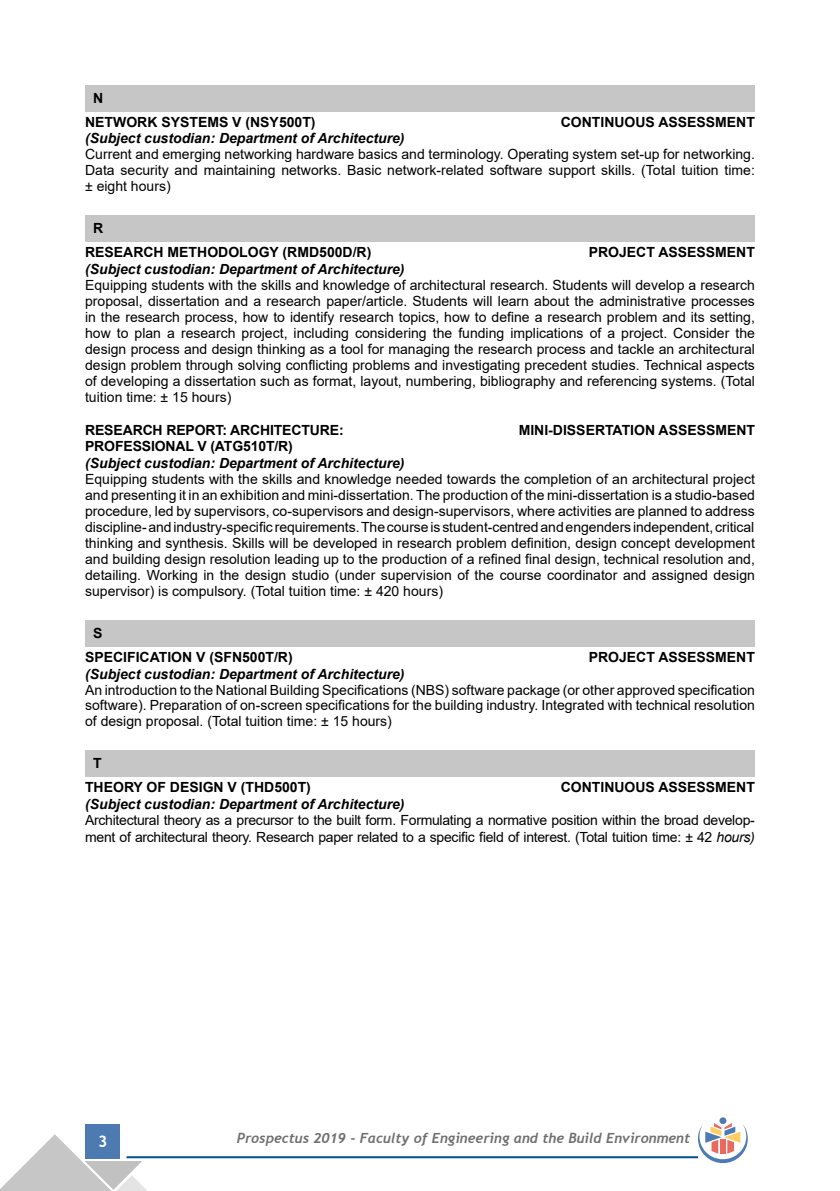
<style>
.page{position:relative;width:840px;height:1191px;background:#fff}
.page>*{position:absolute;margin:0;border:0;box-sizing:border-box;transform-origin:0 0}
.t1{font:700 16px "Trebuchet MS";color:#fff}
.t2{font:14px/16px "Arial";color:#000;text-align:justify}
.t3{font:700 14px/24px "Arial";color:#000}
.t4{font:italic 700 14px "Arial";color:#000}
.t5{font:14px/16.8px "Arial";letter-spacing:-.02em;color:#000}
.t6{font:italic 700 14px "Trebuchet";color:#706f6f}
.s1{font-style:italic}
</style>
<div class="page">
<div style="left:86px;top:1124px;width:34px;height:34px;background:#4c7ab1"></div>
<hr style="left:126px;top:1156px;width:571px;height:2px;background:#005092">
<svg style="left:0;top:1134px;width:148px;height:57px"></svg>
<div style="left:719px;top:1117px;width:7px;height:7px;background:#4c7ab1;border-radius:50%"></div>
<svg style="left:697px;top:1123px;width:50px;height:40px"></svg>
<div style="left:85px;top:85px;width:669px;height:26px;background:#c6c6c6"></div>
<div style="left:85px;top:215px;width:669px;height:26px;background:#c6c6c6"></div>
<div style="left:85px;top:620px;width:669px;height:26px;background:#c6c6c6"></div>
<div style="left:85px;top:750px;width:669px;height:26px;background:#c6c6c6"></div>
<p class="t3" style="left:85px;top:86px;width:232px;text-indent:8px">N<br>NETWORK SYSTEMS V (NSY500T)</p>
<p class="t3" style="left:560px;top:110px;width:195px">CONTINUOUS ASSESSMENT</p>
<p class="t4" style="left:85px;top:129px;width:321px">(Subject custodian: Department of Architecture)</p>
<p class="t2" style="left:85px;top:146px;width:671px">Current and emerging networking hardware basics and terminology. Operating system set-up for networking.<br>Data security and maintaining networks. Basic network-related software support skills. (Total tuition time: ± eight hours)</p>
<p class="t3" style="left:85px;top:217px;width:287px;text-indent:8px">R<br>RESEARCH METHODOLOGY (RMD500D/R)</p>
<p class="t3" style="left:588px;top:241px;width:167px">PROJECT ASSESSMENT</p>
<p class="t4" style="left:85px;top:260px;width:321px">(Subject custodian: Department of Architecture)</p>
<p class="t2" style="left:85px;top:277px;width:671px">Equipping students with the skills and knowledge of architectural research. Students will develop a research proposal, dissertation and a research paper/article. Students will learn about the administrative processes in the research process, how to identify research topics, how to define a research problem and its setting, how to plan a research project, including considering the funding implications of a project. Consider the design process and design thinking as a tool for managing the research process and tackle an architectural design problem through solving conflicting problems and investigating precedent studies. Technical aspects of developing a dissertation such as format, layout, numbering, bibliography and referencing systems. (Total tuition time: ± 15 hours)</p>
<p class="t3" style="left:85px;top:418px;width:260px">RESEARCH REPORT: ARCHITECTURE:</p>
<p class="t3" style="left:518px;top:418px;width:238px">MINI-DISSERTATION ASSESSMENT</p>
<p class="t3" style="left:85px;top:434px;width:209px">PROFESSIONAL V (ATG510T/R)</p>
<p class="t4" style="left:85px;top:454px;width:321px">(Subject custodian: Department of Architecture)</p>
<p class="t2" style="left:85px;top:471px;width:671px">Equipping students with the skills and knowledge needed towards the completion of an architectural project and presenting it in an exhibition and mini-dissertation. The production of the mini-dissertation is a studio-based procedure, led by supervisors, co-supervisors and design-supervisors, where activities are planned to address discipline- and industry-specific requirements. The course is student-centred and engenders independent, critical thinking and synthesis. Skills will be developed in research problem definition, design concept development and building design resolution leading up to the production of a refined final design, technical resolution and, detailing. Working in the design studio (under supervision of the course coordinator and assigned design supervisor) is compulsory. (Total tuition time: ± 420 hours)</p>
<p class="t3" style="left:85px;top:621px;width:209px;text-indent:8px">S<br>SPECIFICATION V (SFN500T/R)</p>
<p class="t3" style="left:588px;top:645px;width:167px">PROJECT ASSESSMENT</p>
<p class="t4" style="left:85px;top:664px;width:321px">(Subject custodian: Department of Architecture)</p>
<p class="t2" style="left:85px;top:681px;width:671px">An introduction to the National Building Specifications (NBS) software package (or other approved specification software). Preparation of on-screen specifications for the building industry. Integrated with technical resolution of design proposal. (Total tuition time: ± 15 hours)</p>
<p class="t3" style="left:85px;top:751px;width:227px;text-indent:8px">T<br>THEORY OF DESIGN V (THD500T)</p>
<p class="t3" style="left:560px;top:775px;width:195px">CONTINUOUS ASSESSMENT</p>
<p class="t4" style="left:85px;top:795px;width:321px">(Subject custodian: Department of Architecture)</p>
<p class="t5" style="left:85px;top:811px;width:671px">Architectural theory as a precursor to the built form. Formulating a normative position within the broad develop&shy;ment of architectural theory. Research paper related to a specific field of interest. (Total tuition time: ± 42 <span class="s1">hours)</span></p>
<p class="t1" style="left:98px;top:1131px;width:11px">3</p>
<p class="t6" style="left:237px;top:1129px;width:454px">Prospectus 2019 - Faculty of Engineering and the Build Environment</p>
</div>
